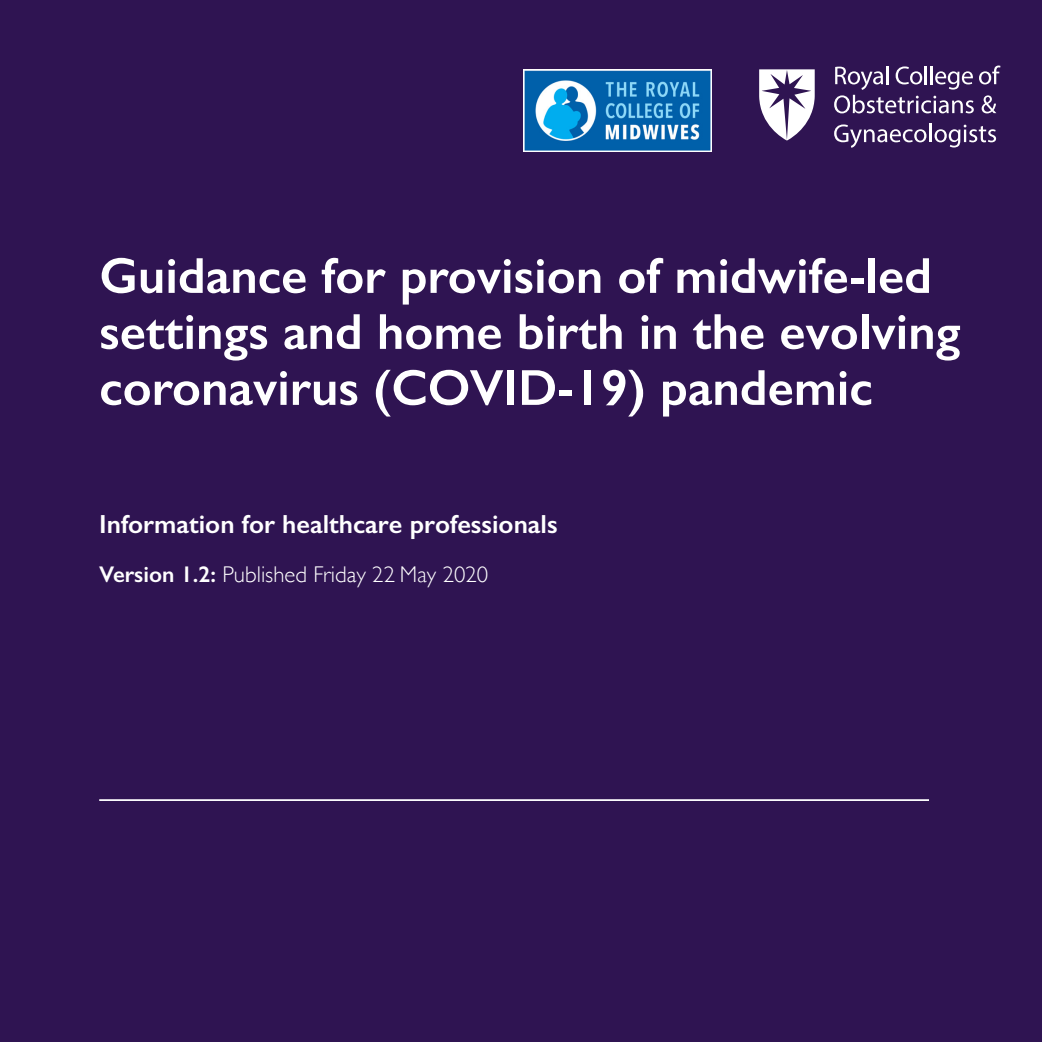
<style>
.page{position:relative;width:1042px;height:1042px;background:#2f1452}
.page>*{position:absolute;margin:0;border:0;box-sizing:border-box;transform-origin:0 0}
.t1{font:600 50.75px/56px "Gill Sans";color:#fff}
.t2{font:600 26.25px "Gill Sans";color:#fff}
.t3{font:300 22.75px "Gill Sans";color:#fff}
.s1{font-weight:600}
.s2{font-family:"Gill Sans Nova"}
</style>
<div class="page">
<hr style="left:99px;top:799px;width:830px;height:2px;background:#fff">
<svg style="left:834px;top:66px;width:166px;height:47px"></svg>
<svg style="left:834px;top:124px;width:162px;height:24px"></svg>
<svg style="left:759px;top:69px;width:56px;height:72px"></svg>
<img style="left:523px;top:69px;width:188px;height:83px">
<p class="t1" style="left:99px;top:247px;width:863px">Guidance for provision of midwife-led settings and home birth in the evolving coronavirus (COVID-19) pandemic</p>
<p class="t2" style="left:99px;top:508px;width:460px">Information for healthcare professionals</p>
<p class="t3" style="left:99px;top:557px;width:390px"><span class="s1">Version 1.2:</span> Published Friday 22 <span class="s2">May</span> 2020</p>
</div>
